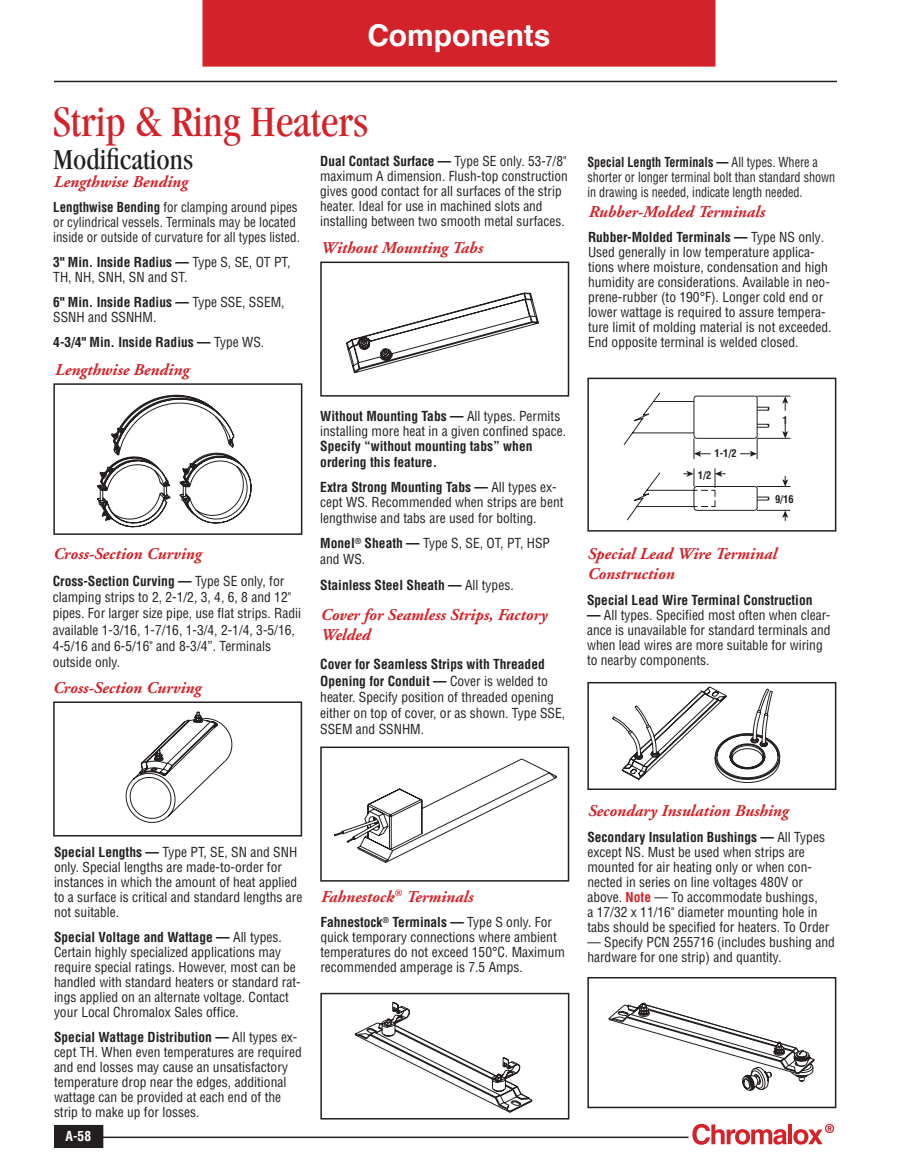
<style>
.page{position:relative;width:918px;height:1175px;background:#fff}
.page>*{position:absolute;margin:0;border:0;box-sizing:border-box;transform-origin:0 0}
.t1{font:condensed 45px "Garamond";color:#d32229}
.t2{font:condensed 30px "Garamond";color:#231f20}
.t3{font:700 30px "Helvetica";color:#fff}
.t4{font:italic 700 16.5px/19.8px "Adobe Garamond";color:#d32229}
.t5{font:condensed 13.5px/15px "Helvetica";color:#231f20}
.t6{font:700 condensed 13.5px/15.5px "Helvetica";color:#231f20}
.t7{font:condensed 13.5px/15px "Helvetica";color:#231f20;scale:.96 1}
.t8{font:condensed 13.5px/15px "Helvetica";color:#231f20;scale:.9 1}
.t9{font:700 condensed 13.5px "Helvetica";color:#fff}
.t10{font:700 condensed 10.5px "Helvetica";color:#231f20}
.s1{font-weight:700}
.s2{font-weight:400}
.s3{font-style:italic}
.s4{font-weight:700;color:#d32229}
</style>
<div class="page">
<div style="left:55px;top:1125px;width:48px;height:22px;background:#231f20"></div>
<div style="left:54px;top:1124px;width:49px;height:24px;border:2px solid #231f20"></div>
<svg style="left:692px;top:1123px;width:95px;height:21px"></svg>
<hr style="left:788px;top:1124px;width:4px;height:20px;background:#d32229">
<svg style="left:793px;top:1124px;width:41px;height:20px"></svg>
<hr style="left:54px;top:81px;width:783px;height:1px;background:#231f20">
<hr style="left:99px;top:1136px;width:589px;height:2px;background:#231f20">
<div style="left:202px;top:0;width:514px;height:67px;background:#d32229"></div>
<hr style="left:757px;top:486px;width:33px;height:1px;background:#231f20">
<hr style="left:757px;top:510px;width:33px;height:1px;background:#231f20">
<svg style="left:782px;top:510px;width:6px;height:11px"></svg>
<svg style="left:782px;top:476px;width:6px;height:10px"></svg>
<hr style="left:757px;top:396px;width:33px;height:1px;background:#231f20">
<hr style="left:757px;top:438px;width:33px;height:1px;background:#231f20">
<svg style="left:782px;top:424px;width:6px;height:14px"></svg>
<svg style="left:782px;top:396px;width:6px;height:15px"></svg>
<svg style="left:623px;top:392px;width:147px;height:129px"></svg>
<svg style="left:334px;top:758px;width:223px;height:105px"></svg>
<svg style="left:612px;top:686px;width:169px;height:97px"></svg>
<div style="left:320px;top:746px;width:249px;height:135px;border:2px solid #231f20"></div>
<svg style="left:346px;top:292px;width:193px;height:82px"></svg>
<svg style="left:97px;top:394px;width:155px;height:134px"></svg>
<div style="left:587px;top:377px;width:249px;height:154px;border:2px solid #231f20"></div>
<div style="left:587px;top:682px;width:249px;height:108px;border:2px solid #231f20"></div>
<div style="left:53px;top:383px;width:249px;height:152px;border:2px solid #231f20"></div>
<div style="left:587px;top:977px;width:249px;height:131px;border:2px solid #231f20"></div>
<svg style="left:608px;top:1002px;width:207px;height:89px"></svg>
<div style="left:320px;top:261px;width:249px;height:135px;border:2px solid #231f20"></div>
<div style="left:320px;top:992px;width:249px;height:127px;border:2px solid #231f20"></div>
<svg style="left:354px;top:1002px;width:179px;height:111px"></svg>
<svg style="left:125px;top:711px;width:108px;height:112px"></svg>
<div style="left:53px;top:701px;width:249px;height:135px;border:2px solid #231f20"></div>
<h2 class="t3" style="left:367px;top:12px;width:185px">Components</h2>
<p class="t1" style="left:53px;top:97px;width:316px">Strip &amp; Ring Heaters</p>
<p class="t2" style="left:53px;top:142px;width:141px">Modifications</p>
<p class="t5" style="left:320px;top:154px;width:249px"><span class="s1">Dual Contact Surface —</span> Type SE only. 53-7/8" maximum A dimension. Flush-top construction gives good contact for all surfaces of the strip heater. Ideal for use in machined slots and installing between two smooth metal surfaces.</p>
<p class="t4" style="left:320px;top:238px;width:164px">Without Mounting Tabs</p>
<p class="t4" style="left:53px;top:172px;width:136px">Lengthwise Bending</p>
<p class="t7" style="left:53px;top:200px;width:259px"><span class="s1">Lengthwise Bending</span> for clamping around pipes or cylindrical vessels. Terminals may be located inside or outside of curvature for all types listed.</p>
<p class="t5" style="left:53px;top:254px;width:239px"><span class="s1">3" Min. Inside Radius —</span> Type S, SE, OT PT,<br>TH, NH, SNH, SN and ST.</p>
<p class="t5" style="left:53px;top:294px;width:233px"><span class="s1">6" Min. Inside Radius —</span> Type SSE, SSEM,<br>SSNH and SSNHM.</p>
<p class="t6" style="left:53px;top:334px;width:213px">4-3/4" Min. Inside Radius — <span class="s2">Type WS.</span></p>
<p class="t4" style="left:54px;top:360px;width:136px">Lengthwise Bending</p>
<p class="t4" style="left:53px;top:544px;width:150px">Cross-Section Curving</p>
<p class="t5" style="left:53px;top:572px;width:250px;line-height:16.2px"><span class="s1">Cross-Section Curving —</span> Type SE only, for clamping strips to 2, 2-1/2, 3, 4, 6, 8 and 12" pipes. For larger size pipe, use flat strips. Radii available 1-3/16, 1-7/16, 1-3/4, 2-1/4, 3-5/16, 4-5/16 and 6-5/16" and 8-3/4”. Terminals outside only.</p>
<p class="t4" style="left:52px;top:678px;width:150px">Cross-Section Curving</p>
<p class="t6" style="left:320px;top:408px;width:247px">Without Mounting Tabs — <span class="s2">All types. Permits installing more heat in a given confined space.<br></span>Specify “without mounting tabs” when ordering this feature.</p>
<p class="t5" style="left:320px;top:479px;width:245px;line-height:15.6px"><span class="s1">Extra Strong Mounting Tabs —</span> All types ex&shy;cept WS. Recommended when strips are bent lengthwise and tabs are used for bolting.</p>
<p class="t5" style="left:320px;top:535px;width:231px;line-height:16.2px"><span class="s1">Monel</span><sup>®</sup> <span class="s1">Sheath —</span> Type S, SE, OT, PT, HSP and WS.</p>
<p class="t6" style="left:320px;top:577px;width:195px">Stainless Steel Sheath — <span class="s2">All types.</span></p>
<p class="t4" style="left:320px;top:605px;width:228px">Cover for Seamless Strips, Factory<br>Welded</p>
<p class="t5" style="left:320px;top:656px;width:246px;line-height:16.2px"><span class="s1">Cover for Seamless Strips with Threaded Opening for Conduit —</span> Cover is welded to heater. Specify position of threaded opening either on top of cover, or as shown. Type SSE, SSEM and SSNHM.</p>
<p class="t8" style="left:587px;top:154px;width:277px"><span class="s1">Special Length Terminals —</span> All types<span class="s3">.</span> Where a shorter or longer terminal bolt than standard shown in drawing is needed, indicate length needed.</p>
<p class="t4" style="left:588px;top:202px;width:178px">Rubber-Molded Terminals</p>
<p class="t5" style="left:588px;top:230px;width:245px"><span class="s1">Rubber-Molded Terminals —</span> Type NS only<span class="s3">.<br></span>Used generally in low temperature applica&shy;tions where moisture, condensation and high humidity are considerations. Available in neo&shy;prene-rubber (to 190°F). Longer cold end or lower wattage is required to assure tempera&shy;ture limit of molding material is not exceeded.<br>End opposite terminal is welded closed.</p>
<p class="t10" style="left:715px;top:447px;width:24px">1-1/2</p>
<p class="t10" style="left:698px;top:468px;width:15px">1/2</p>
<p class="t10" style="left:783px;top:413px;width:7px">1</p>
<p class="t10" style="left:775px;top:493px;width:20px">9/16</p>
<p class="t4" style="left:587px;top:544px;width:191px">Special Lead Wire Terminal<br>Construction</p>
<p class="t6" style="left:587px;top:592px;width:227px">Special Lead Wire Terminal Construction</p>
<p class="t5" style="left:587px;top:607px;width:245px"><span class="s1">—</span> All types. Specified most often when clear&shy;ance is unavailable for standard terminals and when lead wires are more suitable for wiring to nearby components.</p>
<p class="t5" style="left:54px;top:844px;width:250px"><span class="s1">Special Lengths —</span> Type PT, SE, SN and SNH only. Special lengths are made-to-order for instances in which the amount of heat applied to a surface is critical and standard lengths are not suitable.</p>
<p class="t5" style="left:54px;top:929px;width:248px"><span class="s1">Special Voltage and Wattage —</span> All types.<br>Certain highly specialized applications may require special ratings. However, most can be handled with standard heaters or standard rat&shy;ings applied on an alternate voltage. Contact your Local Chromalox Sales office.</p>
<p class="t5" style="left:54px;top:1029px;width:249px"><span class="s1">Special Wattage Distribution —</span> All types ex&shy;cept TH. When even temperatures are required and end losses may cause an unsatisfactory temperature drop near the edges, additional wattage can be provided at each end of the strip to make up for losses.</p>
<p class="t9" style="left:66px;top:1128px;width:27px">A-58</p>
<p class="t4" style="left:320px;top:887px;width:154px">Fahnestock<sup>®</sup> Terminals</p>
<p class="t5" style="left:320px;top:914px;width:246px"><span class="s1">Fahnestock</span><sup>®</sup> <span class="s1">Terminals —</span> Type S only. For quick temporary connections where ambient temperatures do not exceed 150°C. Maximum recommended amperage is 7.5 Amps.</p>
<p class="t4" style="left:587px;top:801px;width:202px">Secondary Insulation Bushing</p>
<p class="t5" style="left:587px;top:829px;width:243px"><span class="s1">Secondary Insulation Bushings —</span> All Types except NS. Must be used when strips are mounted for air heating only or when con&shy;nected in series on line voltages 480V or above. <span class="s4">Note</span> — To accommodate bushings,<br>a 17/32 x 11/16" diameter mounting hole in tabs should be specified for heaters. To Order</p>
<p class="t5" style="left:587px;top:934px;width:249px">— Specify PCN 255716 (includes bushing and hardware for one strip) and quantity.</p>
</div>
